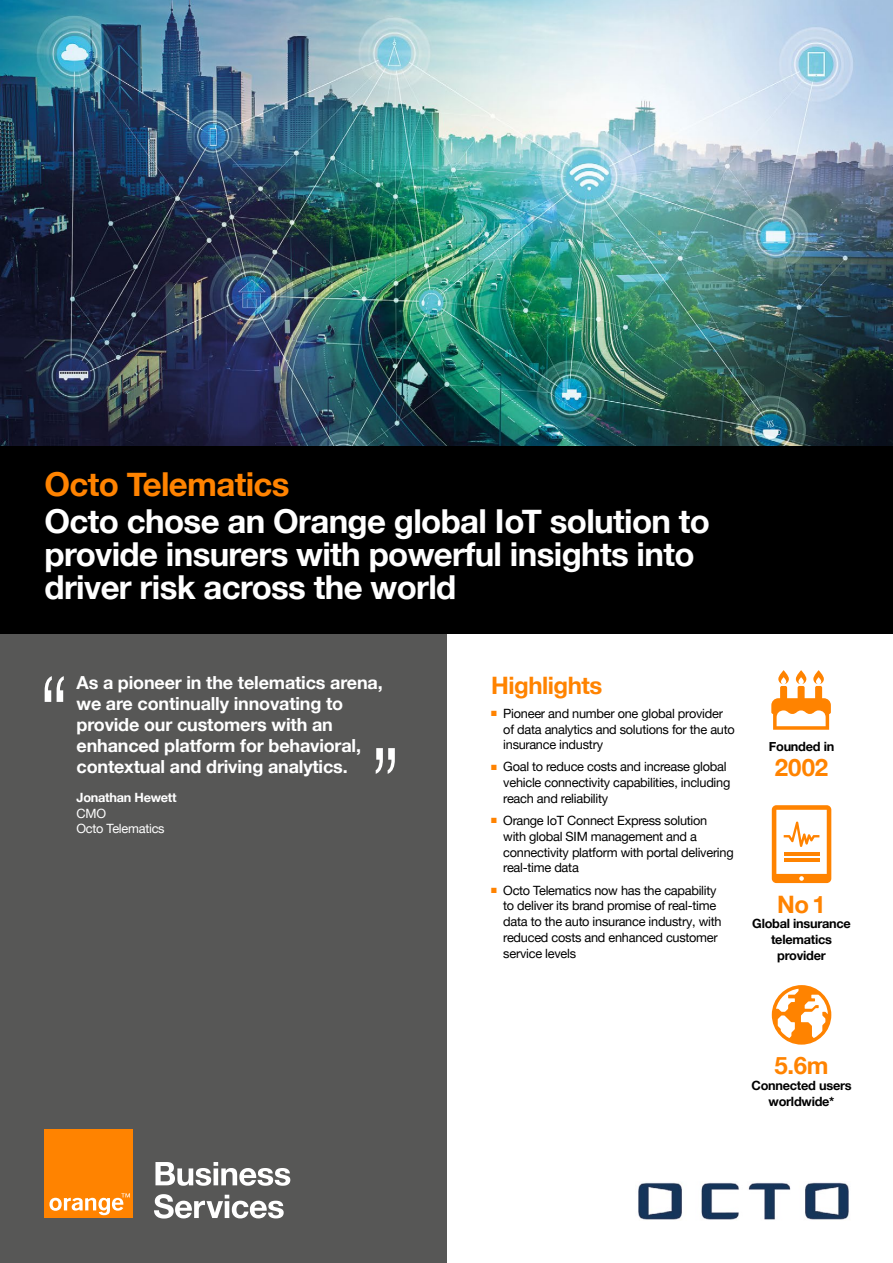
<style>
.page{position:relative;width:893px;height:1263px;background:#fff}
.page>*{position:absolute;margin:0;border:0;box-sizing:border-box;transform-origin:0 0}
.t1{font:700 33px/33px "Helvetica Neue";letter-spacing:-.02em;color:#fff}
.t2{font:700 33px "Helvetica Neue";letter-spacing:-.02em;color:#ff8300}
.t3{font:700 24px "Helvetica Neue";letter-spacing:-.02em;color:#ff8300}
.t4{font:700 18px/21px "Helvetica Neue";letter-spacing:-.01em;color:#fff}
.t5{font:12.75px/15.8px "Helvetica Neue";letter-spacing:-.02em;color:#000}
.t6{font:700 12.75px/15.8px "Helvetica Neue";letter-spacing:-.02em;color:#000;text-align:center}
.t7{font:12.75px/15.8px "Helvetica Neue";letter-spacing:-.02em;color:#fff}
.t8{font:700 12.75px "Helvetica Neue";letter-spacing:-.02em;color:#fff}
.s1{color:#ff8300}
</style>
<div class="page">
<div style="left:0;top:631px;width:446px;height:632px;background:#575756"></div>
<div style="left:45px;top:1129px;width:88px;height:89px;background:#ff8300"></div>
<svg style="left:49px;top:1193px;width:81px;height:22px"></svg>
<svg style="left:155px;top:1162px;width:135px;height:24px"></svg>
<svg style="left:154px;top:1194px;width:130px;height:24px"></svg>
<svg style="left:45px;top:676px;width:19px;height:26px"></svg>
<svg style="left:376px;top:748px;width:19px;height:26px"></svg>
<img style="left:0;top:0;width:893px;height:446px">
<div style="left:0;top:446px;width:893px;height:188px;background:#000"></div>
<svg style="left:772px;top:985px;width:59px;height:60px"></svg>
<img style="left:638px;top:1182px;width:211px;height:38px">
<svg style="left:771px;top:670px;width:60px;height:60px"></svg>
<svg style="left:772px;top:805px;width:59px;height:78px"></svg>
<h1 class="t2" style="left:45px;top:458px;width:246px">Octo Telematics</h1>
<h1 class="t1" style="left:45px;top:506px;width:667px">Octo chose an Orange global IoT solution to provide insurers with powerful insights into driver risk across the world</h1>
<h3 class="t4" style="left:77px;top:673px;width:308px">As a pioneer in the telematics arena, we are continually innovating to provide our customers with an enhanced platform for behavioral, contextual and driving analytics.</h3>
<p class="t8" style="left:77px;top:787px;width:102px">Jonathan Hewett</p>
<p class="t7" style="left:77px;top:805px;width:90px">CMO<br>Octo Telematics</p>
<h2 class="t3" style="left:491px;top:666px;width:113px">Highlights</h2>
<p class="t5" style="left:503px;top:705px;width:233px;text-indent:-12px"><span class="s1">■</span> Pioneer and number one global provider of data analytics and solutions for the auto insurance industry</p>
<p class="t5" style="left:503px;top:759px;width:229px;text-indent:-12px"><span class="s1">■</span> Goal to reduce costs and increase global vehicle connectivity capabilities, including reach and reliability</p>
<p class="t5" style="left:503px;top:813px;width:232px;text-indent:-12px"><span class="s1">■</span> Orange IoT Connect Express solution<br>with global SIM management and a connectivity platform with portal delivering real-time data</p>
<p class="t5" style="left:503px;top:882px;width:220px;text-indent:-12px"><span class="s1">■</span> Octo Telematics now has the capability to deliver its brand promise of real-time data to the auto insurance industry, with reduced costs and enhanced customer service levels</p>
<p class="t6" style="left:769px;top:739px;width:67px">Founded in</p>
<h2 class="t3" style="left:775px;top:749px;width:55px">2002</h2>
<h2 class="t3" style="left:777px;top:885px;width:50px">No 1</h2>
<p class="t6" style="left:752px;top:916px;width:100px">Global insurance telematics provider</p>
<h2 class="t3" style="left:774px;top:1047px;width:56px">5.6m</h2>
<p class="t6" style="left:751px;top:1078px;width:102px">Connected users worldwide*</p>
</div>
